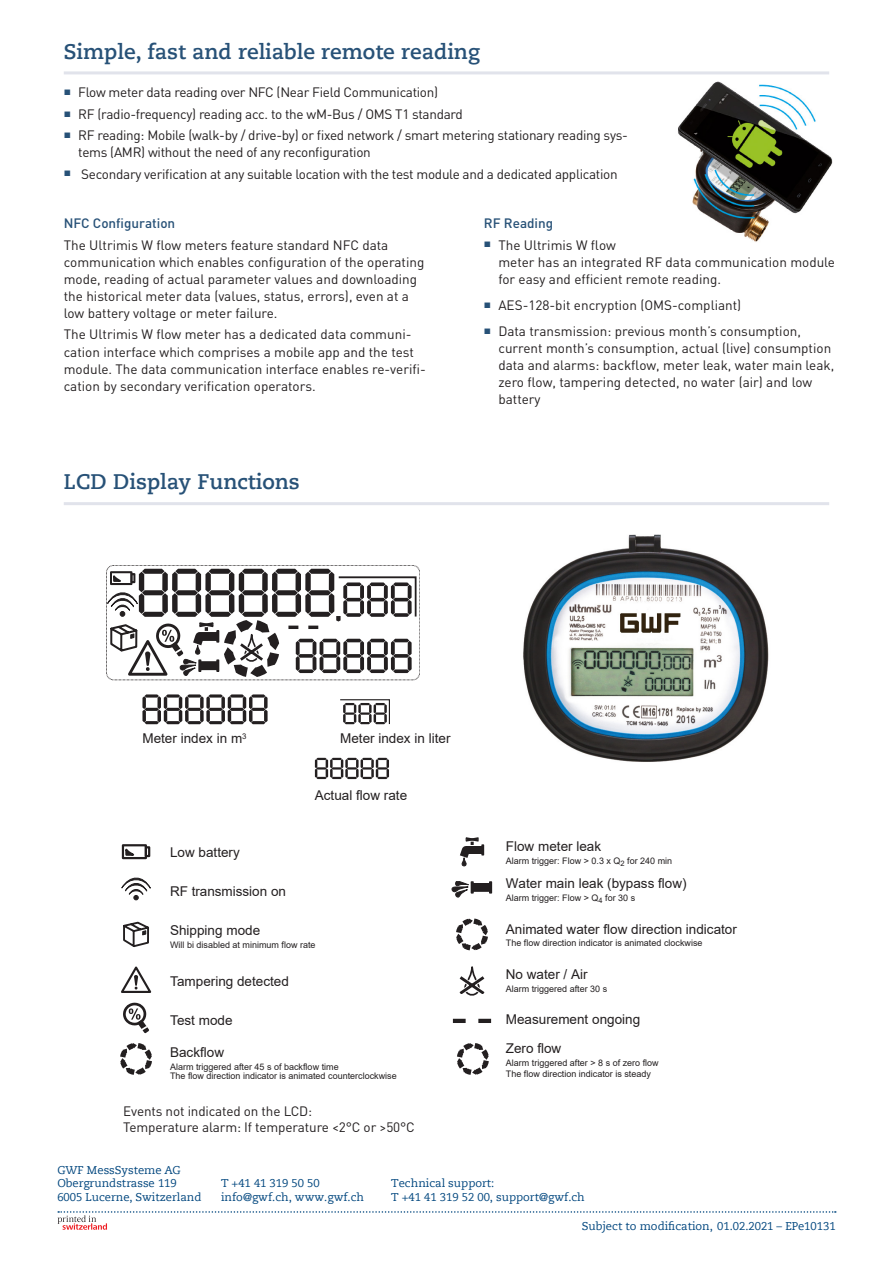
<style>
.page{position:relative;width:893px;height:1263px;background:#fff}
.page>*{position:absolute;margin:0;border:0;box-sizing:border-box;transform-origin:0 0}
.Titel_Linie-unten{font:700 21px "Caecilia Com 75";color:#275177}
.Aufzählung{font:13.5px/17.1px "DIN Pro";color:#231f20}
.Aufzählung-2{font:13.5px/17.1px "DIN Pro";letter-spacing:-.02em;color:#231f20}
.t1{font:13.5px "Arial";color:#231f20}
.Tab_Grundtext{font:13.5px/16.2px "DIN Pro";letter-spacing:-.01em;color:#231f20}
._1{font:500 13.5px "DIN Pro";color:#275177}
.t2{font:13.5px "Arial";color:#231f20}
.t3{font:11.25px/13.5px "Caecilia Com 55 Roman";color:#00467e}
.t4{font:9px/9px "Arial";color:#231f20}
.s1{font-style:inherit}
</style>
<div class="page">
<svg style="left:57px;top:1211px;width:779px;height:19px"></svg>
<hr style="left:64px;top:71px;width:765px;height:3px;background:#e1e3eb">
<hr style="left:64px;top:502px;width:765px;height:3px;background:#e1e3eb">
<img style="left:678px;top:81px;width:155px;height:161px">
<div style="left:106px;top:565px;width:314px;height:115px;border:1px dashed #231f20;border-radius:7px"></div>
<svg style="left:107px;top:569px;width:310px;height:108px"></svg>
<div style="left:122px;top:844px;width:25px;height:15px;border:2px solid #231f20"></div>
<div style="left:145px;top:846px;width:5px;height:11px;border:2px solid #231f20"></div>
<svg style="left:123px;top:847px;width:12px;height:10px"></svg>
<svg style="left:460px;top:837px;width:24px;height:29px"></svg>
<svg style="left:122px;top:878px;width:28px;height:22px"></svg>
<div style="left:472px;top:883px;width:19px;height:9px;border:5px solid #231f20"></div>
<svg style="left:489px;top:881px;width:3px;height:12px"></svg>
<svg style="left:452px;top:881px;width:22px;height:16px"></svg>
<svg style="left:123px;top:922px;width:26px;height:25px"></svg>
<svg style="left:456px;top:918px;width:32px;height:32px"></svg>
<svg style="left:121px;top:966px;width:30px;height:27px"></svg>
<svg style="left:459px;top:966px;width:26px;height:30px"></svg>
<svg style="left:124px;top:1003px;width:25px;height:30px"></svg>
<hr style="left:478px;top:1019px;width:13px;height:4px;background:#231f20">
<hr style="left:453px;top:1019px;width:13px;height:4px;background:#231f20">
<svg style="left:142px;top:694px;width:126px;height:30px"></svg>
<svg style="left:340px;top:699px;width:50px;height:25px"></svg>
<svg style="left:315px;top:758px;width:74px;height:21px"></svg>
<svg style="left:457px;top:1043px;width:32px;height:32px"></svg>
<svg style="left:120px;top:1043px;width:32px;height:32px"></svg>
<img style="left:523px;top:534px;width:246px;height:228px">
<p class="Titel_Linie-unten" style="left:64px;top:37px;width:418px">Simple, fast and reliable remote reading</p>
<p class="Aufzählung-2" style="left:64px;top:83px;width:376px"><sup>■</sup> Flow meter data reading over NFC (Near Field Communication)</p>
<p class="Aufzählung-2" style="left:64px;top:105px;width:401px"><sup>■</sup> RF (radio-frequency) reading acc. to the wM-Bus / OMS T1 standard</p>
<p class="Aufzählung-2" style="left:78px;top:126px;width:551px;text-indent:-14px"><sup>■</sup> RF reading: Mobile (walk-by / drive-by) or fixed network / smart metering stationary reading sys&shy;tems (AMR) without the need of any reconfiguration</p>
<p class="Aufzählung-2" style="left:64px;top:165px;width:555px"><sup>■</sup> Secondary verification at any suitable location with the test module and a dedicated application</p>
<p class="_1" style="left:484px;top:214px;width:71px">RF Reading</p>
<p class="Aufzählung" style="left:498px;top:236px;width:338px;text-indent:-14px"><sup>■</sup> The Ultrimis W flow<br>meter has an integrated RF data communication module for easy and efficient remote reading.</p>
<p class="Aufzählung" style="left:484px;top:296px;width:259px"><sup>■</sup> AES-128-bit encryption (OMS-compliant)</p>
<p class="Aufzählung" style="left:498px;top:322px;width:337px;text-indent:-14px"><sup>■</sup> Data transmission: previous month’s consumption, current month’s consumption, actual (live) consumption data and alarms: backflow, meter leak, water main leak, zero flow, tampering detected, no water (air) and low battery</p>
<p class="_1" style="left:64px;top:214px;width:113px">NFC Configuration</p>
<p class="Aufzählung" style="left:64px;top:236px;width:362px">The Ultrimis W flow meters feature standard NFC data communication which enables configuration of the operating mode, reading of actual parameter values and downloading the historical meter data (values, status, errors), even at a low battery voltage or meter failure.</p>
<p class="Aufzählung" style="left:64px;top:325px;width:363px">The Ultrimis W flow meter has a dedicated data communi&shy;cation interface which comprises a mobile app and the test module. The data communication interface enables re-verifi&shy;cation by secondary verification operators.</p>
<p class="Titel_Linie-unten" style="left:64px;top:468px;width:237px">LCD Display Functions</p>
<p class="t1" style="left:142px;top:729px;width:106px">Meter <span class="s1">index</span> in m<sup>3</sup></p>
<p class="t1" style="left:340px;top:729px;width:112px">Meter <span class="s1">index</span> in liter</p>
<p class="t1" style="left:315px;top:786px;width:94px">Actual flow rate</p>
<p class="t1" style="left:170px;top:843px;width:71px">Low battery</p>
<p class="t1" style="left:170px;top:882px;width:117px">RF transmission on</p>
<p class="t1" style="left:170px;top:921px;width:92px">Shipping mode</p>
<p class="t4" style="left:170px;top:940px;width:147px">Will bi disabled at <span class="s1">minimum</span> flow rate</p>
<p class="t1" style="left:170px;top:972px;width:120px">Tampering detected</p>
<p class="t1" style="left:170px;top:1011px;width:64px">Test mode</p>
<p class="t1" style="left:170px;top:1042px;width:56px">Backflow</p>
<p class="t4" style="left:170px;top:1062px;width:228px">Alarm triggered after 45 s of backflow time<br>The flow direction indicator is animated counterclockwise</p>
<p class="Tab_Grundtext" style="left:123px;top:1102px;width:293px">Events not indicated on the LCD:<br>Temperature alarm: If temperature &lt;2°C or &gt;50°C</p>
<p class="t1" style="left:106px;top:1117px;width:203px">Events not indicated on he LCD:</p>
<p class="t1" style="left:506px;top:837px;width:97px"><span class="s1">Flow</span> meter leak</p>
<p class="t4" style="left:506px;top:856px;width:168px">Alarm trigger: <span class="s1">F</span>low &gt; 0.3 x Q<sub>2</sub> for 240 min</p>
<p class="t1" style="left:506px;top:874px;width:182px">Water main leak (bypass flow)</p>
<p class="t4" style="left:506px;top:893px;width:131px">Alarm trigger: <span class="s1">F</span>low &gt; Q<sub>4</sub> for 30 s</p>
<p class="t1" style="left:506px;top:919px;width:233px">Animated water flow direction indicator</p>
<p class="t4" style="left:506px;top:939px;width:198px">The flow direction indicator is animated clockwise</p>
<p class="t1" style="left:506px;top:965px;width:83px">No water / Air</p>
<p class="t4" style="left:506px;top:984px;width:103px">Alarm triggered after 30 s</p>
<p class="t2" style="left:506px;top:1009px;width:136px">Measurement ongoing</p>
<p class="t1" style="left:506px;top:1039px;width:57px">Zero flow</p>
<p class="t4" style="left:506px;top:1057px;width:154px;line-height:10.8px">Alarm triggered after &gt; 8 s of zero flow<br>The flow direction indicator is steady</p>
<p class="t3" style="left:57px;top:1163px;width:146px">GWF MessSysteme AG<br>Obergrundstrasse 119<br>6005 Lucerne, Switzerland</p>
<p class="t3" style="left:221px;top:1176px;width:144px">T +41 41 319 50 50 info@gwf.ch, www.gwf.ch</p>
<p class="t3" style="left:391px;top:1176px;width:195px">Technical support:<br>T +41 41 319 52 00, support@gwf.ch</p>
<p class="t3" style="left:582px;top:1219px;width:255px">Subject to modification, 01.02.2021 – EPe10131</p>
</div>
